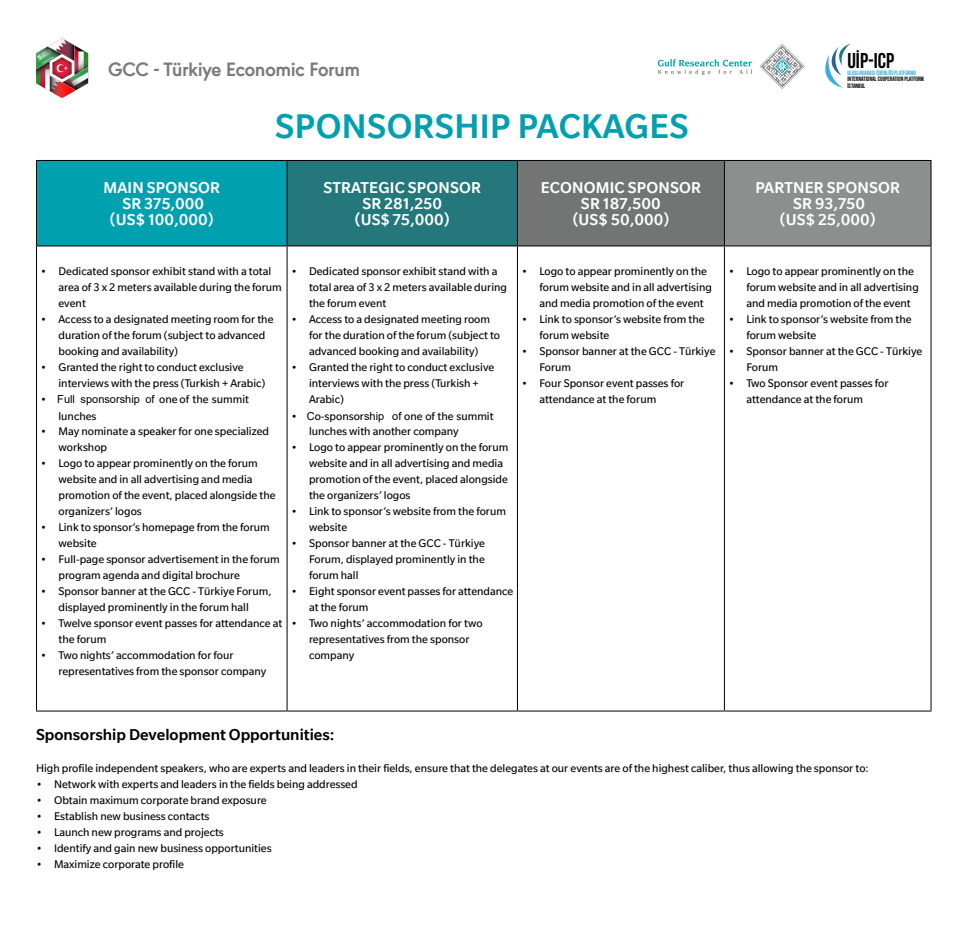
<style>
.page{position:relative;width:964px;height:930px;background:#fff}
.page>*{position:absolute;margin:0;border:0;box-sizing:border-box;transform-origin:0 0}
.t1{font:500 37px "Slate";letter-spacing:.01em;color:#00a0af}
.t2{font:21.4px "Bebas Neue";color:#000}
.t3{font:700 20px "URW Geometric Arabic";color:#797a7d}
.t4{font:500 17px/16px "Slate";letter-spacing:.01em;color:#fff;text-align:center}
.t5{font:500 17px "Slate";color:#000101}
.t6{font:12px/16px "Slate";color:#000101}
.t7{font:11px "Arial";color:#000101}
.t8{font:6.3px/6.3px "Bebas Neue";color:#000}
.t9{font:6.3px "Bebas Neue";color:#3caae1}
.s1{font-family:"Slate";font-size:12px}
.s2{font-family:"Arial";font-size:11px}
</style>
<div class="page">
<img style="left:35px;top:38px;width:54px;height:61px">
<svg style="left:658px;top:59px;width:94px;height:16px"></svg>
<svg style="left:759px;top:44px;width:46px;height:45px"></svg>
<svg style="left:825px;top:43px;width:26px;height:45px"></svg>
<div style="left:36px;top:160px;width:251px;height:86px;background:#00a0af"></div>
<div style="left:287px;top:160px;width:230px;height:86px;background:#24787c"></div>
<div style="left:517px;top:160px;width:207px;height:86px;background:#737474"></div>
<div style="left:724px;top:160px;width:207px;height:86px;background:#8d8f8e"></div>
<hr style="left:36px;top:160px;width:251px;height:1px;background:#000">
<hr style="left:36px;top:161px;width:1px;height:84px;background:#000">
<hr style="left:287px;top:160px;width:230px;height:1px;background:#000">
<hr style="left:287px;top:161px;width:1px;height:84px;background:#000">
<hr style="left:517px;top:160px;width:207px;height:1px;background:#000">
<hr style="left:517px;top:161px;width:1px;height:84px;background:#000">
<hr style="left:724px;top:160px;width:207px;height:1px;background:#000">
<hr style="left:724px;top:161px;width:1px;height:84px;background:#000">
<hr style="left:930px;top:161px;width:1px;height:84px;background:#000">
<hr style="left:36px;top:245px;width:251px;height:1px;background:#000">
<hr style="left:36px;top:246px;width:1px;height:464px;background:#000">
<hr style="left:287px;top:245px;width:230px;height:1px;background:#000">
<hr style="left:287px;top:246px;width:1px;height:464px;background:#000">
<hr style="left:517px;top:245px;width:207px;height:1px;background:#000">
<hr style="left:517px;top:246px;width:1px;height:464px;background:#000">
<hr style="left:724px;top:245px;width:207px;height:1px;background:#000">
<hr style="left:724px;top:246px;width:1px;height:464px;background:#000">
<hr style="left:930px;top:246px;width:1px;height:464px;background:#000">
<hr style="left:36px;top:710px;width:251px;height:1px;background:#000">
<hr style="left:287px;top:710px;width:230px;height:1px;background:#000">
<hr style="left:517px;top:710px;width:207px;height:1px;background:#000">
<hr style="left:724px;top:710px;width:207px;height:1px;background:#000">
<h3 class="t3" style="left:108px;top:57px;width:253px">GCC - Türkiye Economic Forum</h3>
<h1 class="t1" style="left:275px;top:107px;width:415px">SPONSORSHIP PACKAGES</h1>
<h2 class="t2" style="left:847px;top:49px;width:48px">UİP-ICP</h2>
<p class="t9" style="left:847px;top:69px;width:70px">ULUSLARARASI İŞBİRLİĞİ PLATFORMU</p>
<p class="t8" style="left:847px;top:76px;width:78px">INTERNATIONAL COOPERATION PLATFORM<br>İSTANBUL</p>
<h3 class="t4" style="left:103px;top:180px;width:118px">MAIN SPONSOR<br>SR 375,000 (US$ 100,000)</h3>
<h3 class="t4" style="left:323px;top:180px;width:159px">STRATEGIC SPONSOR<br>SR 281,250<br>(US$ 75,000)</h3>
<h3 class="t4" style="left:541px;top:180px;width:162px">ECONOMIC SPONSOR<br>SR 187,500<br>(US$ 50,000)</h3>
<h3 class="t4" style="left:755px;top:180px;width:146px">PARTNER SPONSOR<br>SR 93,750<br>(US$ 25,000)</h3>
<p class="t6" style="left:58px;top:263px;width:225px;text-indent:-18px">• Dedicated sponsor exhibit stand with a total area of 3 x 2 meters available during the forum event</p>
<p class="t6" style="left:58px;top:311px;width:216px;text-indent:-18px">• Access to a designated meeting room for the duration of the forum (subject to advanced booking and availability)</p>
<p class="t6" style="left:58px;top:359px;width:208px;text-indent:-18px">• Granted the right to conduct exclusive interviews with the press (Turkish + Arabic)</p>
<p class="t6" style="left:58px;top:423px;width:212px;text-indent:-18px">• May nominate a speaker for one specialized workshop</p>
<p class="t6" style="left:58px;top:455px;width:218px;text-indent:-18px">• Logo to appear prominently on the forum website and in all advertising and media promotion of the event, placed alongside the organizers’ logos</p>
<p class="t6" style="left:58px;top:519px;width:213px;text-indent:-18px">• Link to sponsor’s homepage from the forum website</p>
<p class="t6" style="left:58px;top:551px;width:223px;text-indent:-18px">• Full-page sponsor advertisement in the forum program agenda and digital brochure</p>
<p class="t6" style="left:40px;top:583px;width:232px;text-align:center">• Sponsor banner at the GCC - Türkiye Forum, displayed prominently in the forum hall</p>
<p class="t6" style="left:58px;top:615px;width:225px;text-indent:-18px">• Twelve sponsor event passes for attendance at the forum</p>
<p class="t6" style="left:58px;top:647px;width:209px;text-indent:-18px">• Two nights’ accommodation for four representatives from the sponsor company</p>
<p class="t6" style="left:746px;top:263px;width:174px;text-indent:-18px">• Logo to appear prominently on the forum website and in all advertising and media promotion of the event</p>
<p class="t6" style="left:746px;top:311px;width:167px;text-indent:-18px">• Link to sponsor’s website from the forum website</p>
<p class="t6" style="left:746px;top:343px;width:177px;text-indent:-18px">• Sponsor banner at the GCC - Türkiye<br>Forum</p>
<p class="t6" style="left:746px;top:375px;width:144px;text-indent:-18px">• Two Sponsor event passes for attendance at the forum</p>
<p class="t6" style="left:539px;top:263px;width:174px;text-indent:-18px">• Logo to appear prominently on the forum website and in all advertising and media promotion of the event</p>
<p class="t6" style="left:539px;top:311px;width:167px;text-indent:-18px">• Link to sponsor’s website from the forum website</p>
<p class="t6" style="left:539px;top:343px;width:177px;text-indent:-18px">• Sponsor banner at the GCC - Türkiye<br>Forum</p>
<p class="t6" style="left:539px;top:375px;width:146px;text-indent:-18px">• Four Sponsor event passes for attendance at the forum</p>
<p class="t6" style="left:309px;top:263px;width:199px;text-indent:-18px">• Dedicated sponsor exhibit stand with a total area of 3 x 2 meters available during the forum event</p>
<p class="t6" style="left:309px;top:311px;width:193px;text-indent:-18px">• Access to a designated meeting room for the duration of the forum (subject to advanced booking and availability)</p>
<p class="t6" style="left:309px;top:359px;width:187px;text-indent:-18px">• Granted the right to conduct exclusive interviews with the press (Turkish +<br>Arabic)</p>
<p class="t6" style="left:309px;top:439px;width:201px;text-indent:-18px">• Logo to appear prominently on the forum website and in all advertising and media promotion of the event, placed alongside the organizers’ logos</p>
<p class="t6" style="left:309px;top:503px;width:198px;text-indent:-18px">• Link to sponsor’s website from the forum website</p>
<p class="t6" style="left:309px;top:535px;width:177px;text-align:justify;text-indent:-18px">• Sponsor banner at the GCC - Türkiye Forum, displayed prominently in the forum hall</p>
<p class="t7" style="left:41px;top:393px;width:210px"><span class="s1">•</span> Full sponsorship of <span class="s1">one of the summit</span></p>
<p class="t6" style="left:59px;top:408px;width:40px">lunches</p>
<p class="t6" style="left:291px;top:408px;width:204px">• <span class="s2">C</span>o-sponsor<span class="s2">ship of</span> one of the summit</p>
<p class="t6" style="left:309px;top:423px;width:151px">lunches with another company</p>
<p class="t6" style="left:309px;top:583px;width:206px;text-indent:-18px">• Eight sponsor event passes for attendance at the forum</p>
<p class="t6" style="left:309px;top:615px;width:175px;text-indent:-18px">• Two nights’ accommodation for two representatives from the sponsor company</p>
<h3 class="t5" style="left:36px;top:725px;width:300px">Sponsorship Development Opportunities:</h3>
<p class="t6" style="left:36px;top:759px;width:834px">High profile independent speakers, who are experts and leaders in their fields, ensure that the delegates at our events are of the highest caliber, thus allowing the sponsor to:</p>
<p class="t6" style="left:36px;top:775px;width:323px">• Network with experts and leaders in the fields being addressed</p>
<p class="t6" style="left:36px;top:791px;width:232px">• Obtain maximum corporate brand exposure</p>
<p class="t6" style="left:36px;top:807px;width:175px">• Establish new business contacts</p>
<p class="t6" style="left:36px;top:823px;width:189px">• Launch new programs and projects</p>
<p class="t6" style="left:36px;top:839px;width:237px">• Identify and gain new business opportunities</p>
<p class="t6" style="left:36px;top:855px;width:149px">• Maximize corporate profile</p>
</div>
